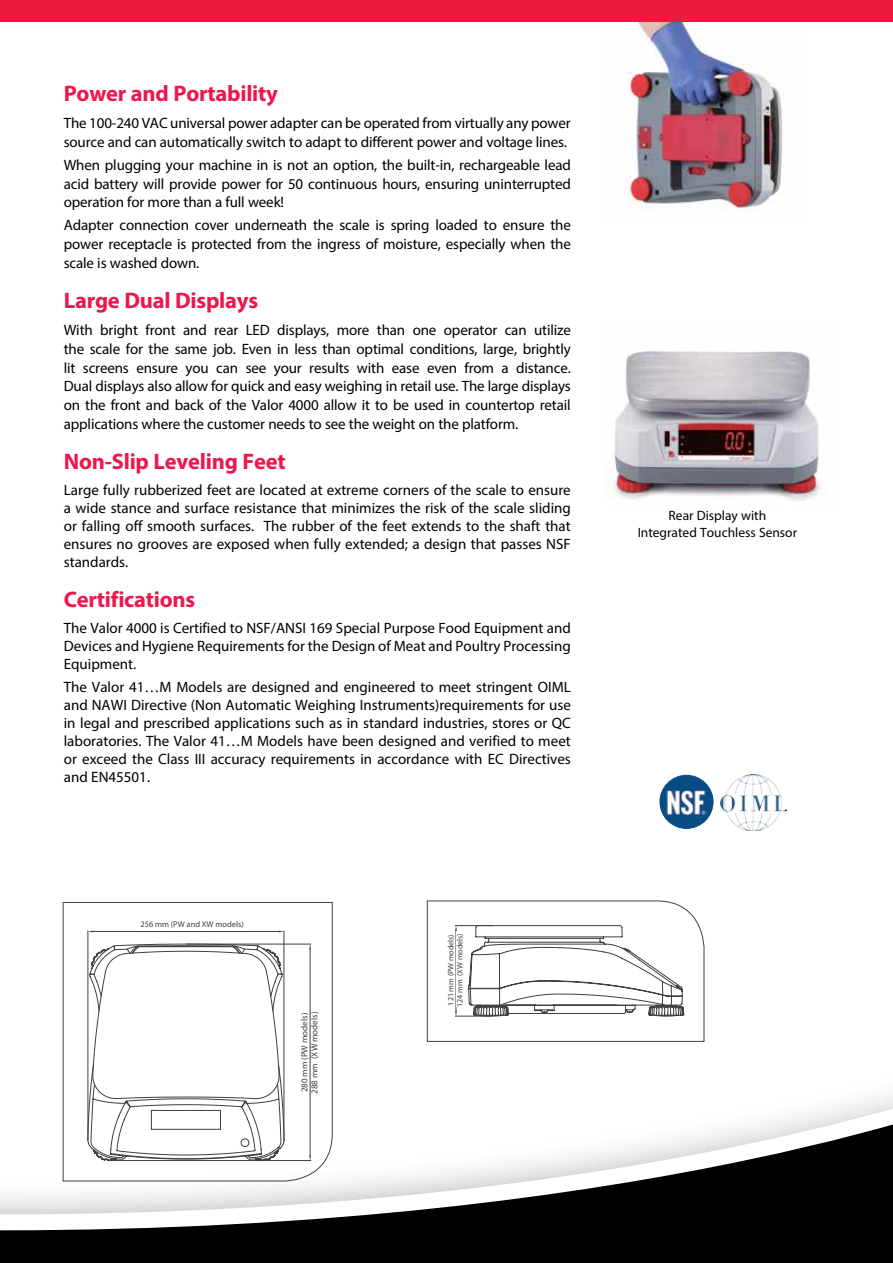
<style>
.page{position:relative;width:893px;height:1263px;background:#fff}
.page>*{position:absolute;margin:0;border:0;box-sizing:border-box;transform-origin:0 0}
.t1{font:700 22.5px "Myriad Pro";letter-spacing:-.01em;color:#ed174f}
.t2{font:15px/18px "Myriad Pro";letter-spacing:-.01em;color:#000;text-align:justify}
.t3{font:13.5px/16.5px "Myriad Pro";color:#000;text-align:center}
.t4{font:9px/10.1px "Myriad Pro";color:#000}
.t5{font:8.4px "Myriad Pro";color:#000}
.t6{font:7.95px/9px "Myriad Pro";color:#000}
</style>
<div class="page">
<svg style="left:62px;top:902px;width:271px;height:126px"></svg>
<svg style="left:427px;top:900px;width:278px;height:128px"></svg>
<img style="left:620px;top:23px;width:163px;height:188px">
<img style="left:611px;top:351px;width:215px;height:150px">
<img style="left:660px;top:775px;width:53px;height:53px;border-radius:27px">
<div style="left:659px;top:775px;width:54px;height:54px;border:1px solid #024d86;border-radius:50%"></div>
<img style="left:721px;top:775px;width:65px;height:56px">
<div style="left:0;top:0;width:893px;height:21px;background:#ed1941"></div>
<svg style="left:62px;top:1028px;width:643px;height:46px"></svg>
<svg style="left:0;top:1089px;width:893px;height:174px"></svg>
<h1 class="t1" style="left:64px;top:79px;width:216px">Power and Portability</h1>
<p class="t2" style="left:64px;top:114px;width:508px;line-height:18.8px">The 100-240 VAC universal power adapter can be operated from virtually any power source and can automatically switch to adapt to different power and voltage lines.</p>
<p class="t2" style="left:64px;top:155px;width:509px;line-height:18.8px">When plugging your machine in is not an option, the built-in, rechargeable lead acid battery will provide power for 50 continuous hours, ensuring uninterrupted operation for more than a full week!</p>
<p class="t2" style="left:64px;top:216px;width:509px;line-height:18.8px">Adapter connection cover underneath the scale is spring loaded to ensure the power receptacle is protected from the ingress of moisture, especially when the scale is washed down.</p>
<h1 class="t1" style="left:64px;top:285px;width:196px">Large Dual Displays</h1>
<p class="t2" style="left:64px;top:320px;width:509px;line-height:18.8px">With bright front and rear LED displays, more than one operator can utilize the scale for the same job. Even in less than optimal conditions, large, brightly lit screens ensure you can see your results with ease even from a distance.<br>Dual displays also allow for quick and easy weighing in retail use. The large displays on the front and back of the Valor 4000 allow it to be used in countertop retail applications where the customer needs to see the weight on the platform.</p>
<h1 class="t1" style="left:64px;top:446px;width:223px">Non-Slip Leveling Feet</h1>
<p class="t2" style="left:64px;top:481px;width:509px">Large fully rubberized feet are located at extreme corners of the scale to ensure a wide stance and surface resistance that minimizes the risk of the scale sliding or falling off smooth surfaces. The rubber of the feet extends to the shaft that ensures no grooves are exposed when fully extended; a design that passes NSF standards.</p>
<h1 class="t1" style="left:64px;top:584px;width:133px">Certifications</h1>
<p class="t2" style="left:64px;top:619px;width:509px">The Valor 4000 is Certified to NSF/ANSI 169 Special Purpose Food Equipment and Devices and Hygiene Requirements for the Design of Meat and Poultry Processing Equipment.</p>
<p class="t2" style="left:64px;top:677px;width:509px">The Valor 41…M Models are designed and engineered to meet stringent OIML and NAWI Directive (Non Automatic Weighing Instruments)requirements for use in legal and prescribed applications such as in standard industries, stores or QC laboratories. The Valor 41…M Models have been designed and verified to meet or exceed the Class III accuracy requirements in accordance with EC Directives and EN45501.</p>
<p class="t5" style="left:140px;top:919px;width:105px">256 mm (PW and XW models)</p>
<p class="t4" style="left:299px;top:1094px;width:83px;rotate:-90deg">280 mm (PW models)<br>288 mm (XW models)</p>
<p class="t6" style="left:446px;top:1007px;width:75px;rotate:-90deg">121 mm (PW models)<br>124 mm (XW models)</p>
<p class="t3" style="left:638px;top:507px;width:161px">Rear Display with<br>Integrated Touchless Sensor</p>
</div>
